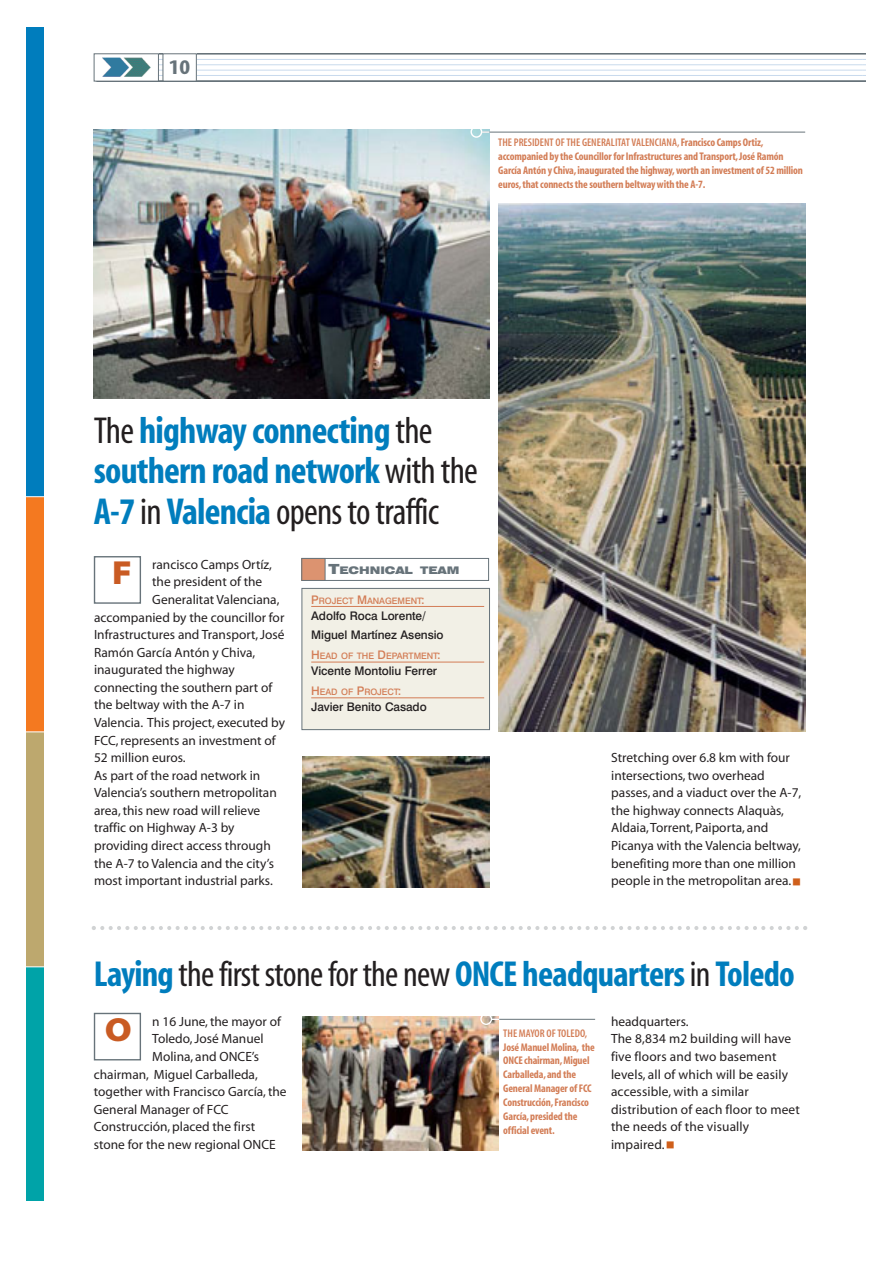
<style>
.page{position:relative;width:893px;height:1263px;background:#fff}
.page>*{position:absolute;margin:0;border:0;box-sizing:border-box;transform-origin:0 0}
.t1{font:37.65px/40.5px "Myriad MM 700 300";letter-spacing:-.02em;color:#007dbd}
.t2{font:37.65px "Myriad MM 400 300";letter-spacing:-.02em;color:#231f20}
.t3{font:36.3px "Myriad MM 700 300";letter-spacing:-.02em;color:#007dbd}
.t4{font:33.45px "Myriad MM 830 700";color:#c95b23}
.t5{font:20.85px "Myriad MM 700 300";color:#67737a;scale:1.2 1}
.t6{font:13.35px/17.5px "Myriad MM 400 600";color:#231f20}
.t7{font:500 11.85px/19.8px "Swiss 721 BT";letter-spacing:-.005em;color:#231f20}
.t8{font:11.1px/14px "Myriad MM 700 300";letter-spacing:-.015em;color:#d37d56}
.t9{font:11.1px "Myriad MM 565 300";color:#d37d56}
.t10{font:900 expanded 10.5px "Swiss 721 BT";color:#67737a}
.t11{font:500 8.85px "Swiss 721 BT";letter-spacing:-.01em;color:#d37d56}
.s1{font-family:"Myriad MM 700 300"}
.s2{font-family:"Myriad MM 400 300";color:#231f20}
.s3{font-family:"Myriad MM 700 300";color:#007dbd}
.s4{font-size:13.95px}
.s5{font-size:11.85px}
</style>
<div class="page">
<div style="left:27px;top:27px;width:17px;height:470px;background:#007dbd"></div>
<div style="left:27px;top:497px;width:17px;height:235px;background:#f47920"></div>
<div style="left:27px;top:732px;width:17px;height:235px;background:#bda86e"></div>
<div style="left:27px;top:967px;width:17px;height:233px;background:#00a3a8"></div>
<svg style="left:27px;top:496px;width:17px;height:1px"></svg>
<svg style="left:27px;top:732px;width:17px;height:1px"></svg>
<svg style="left:27px;top:967px;width:17px;height:1px"></svg>
<svg style="left:96px;top:53px;width:769px;height:29px"></svg>
<div style="left:163px;top:54px;width:33px;height:27px;background:#fff"></div>
<div style="left:302px;top:588px;width:187px;height:142px;background:#f2f0e6"></div>
<div style="left:301px;top:588px;width:189px;height:142px;border:1px solid #67737a"></div>
<div style="left:301px;top:558px;width:188px;height:23px;border:1px solid #67737a"></div>
<div style="left:302px;top:558px;width:23px;height:22px;background:#dc9370"></div>
<div style="left:301px;top:558px;width:24px;height:23px;border:1px solid #67737a"></div>
<hr style="left:311px;top:606px;width:173px;height:1px;background:#d37d56">
<hr style="left:311px;top:662px;width:173px;height:1px;background:#d37d56">
<hr style="left:311px;top:698px;width:173px;height:1px;background:#d37d56">
<div style="left:94px;top:556px;width:47px;height:48px;border:1px solid #67737a"></div>
<div style="left:94px;top:1013px;width:47px;height:47px;border:1px solid #67737a"></div>
<img style="left:498px;top:203px;width:307px;height:528px">
<img style="left:302px;top:757px;width:188px;height:130px">
<img style="left:302px;top:1016px;width:196px;height:134px">
<img style="left:94px;top:130px;width:395px;height:268px">
<hr style="left:492px;top:1019px;width:103px;height:1px;background:#67737a">
<svg style="left:480px;top:1016px;width:19px;height:9px"></svg>
<hr style="left:482px;top:132px;width:323px;height:1px;background:#67737a">
<svg style="left:470px;top:129px;width:19px;height:9px"></svg>
<svg style="left:92px;top:926px;width:715px;height:4px"></svg>
<h3 class="t5" style="left:169px;top:61px;width:19px">10</h3>
<p class="t9" style="left:498px;top:137px;width:267px">THE PRESIDENT OF THE GENERALITAT VALENCIANA,<span class="s1">Francisco Camps Ortiz,</span></p>
<p class="t8" style="left:498px;top:151px;width:306px">accompanied by the Councillor for Infrastructures and Transport, José Ramón<br>García Antón y Chiva, inaugurated the highway, worth an investment of 52 million euros, that connects the southern beltway with the A-7.</p>
<h1 class="t1" style="left:94px;top:415px;width:385px"><span class="s2">The</span> highway connecting <span class="s2">the </span>southern road network<span class="s2">with the</span></h1>
<h1 class="t2" style="left:94px;top:495px;width:347px"><span class="s3">A-7</span> in <span class="s3">Valencia</span> opens to traffic</h1>
<p class="t6" style="left:152px;top:557px;width:121px">rancisco Camps Ortíz,</p>
<p class="t6" style="left:152px;top:574px;width:112px">the president of the</p>
<p class="t6" style="left:152px;top:592px;width:129px">Generalitat Valenciana,</p>
<p class="t6" style="left:94px;top:609px;width:192px">accompanied by the councillor for</p>
<p class="t6" style="left:94px;top:627px;width:192px">Infrastructures and Transport, José</p>
<p class="t6" style="left:94px;top:644px;width:163px">Ramón García Antón y Chiva,</p>
<p class="t6" style="left:94px;top:662px;width:142px">inaugurated the highway</p>
<p class="t6" style="left:94px;top:680px;width:180px">connecting the southern part of</p>
<p class="t6" style="left:94px;top:697px;width:152px">the beltway with the A-7 in</p>
<p class="t6" style="left:94px;top:715px;width:192px">Valencia. This project, executed by</p>
<p class="t6" style="left:94px;top:732px;width:183px">FCC, represents an investment of</p>
<p class="t6" style="left:94px;top:750px;width:93px">52 million euros.</p>
<p class="t6" style="left:94px;top:767px;width:168px">As part of the road network in</p>
<p class="t6" style="left:94px;top:785px;width:184px">Valencia’s southern metropolitan</p>
<p class="t6" style="left:94px;top:803px;width:168px">area, this new road will relieve</p>
<p class="t6" style="left:94px;top:820px;width:142px">traffic on Highway A-3 by</p>
<p class="t6" style="left:94px;top:838px;width:178px">providing direct access through</p>
<p class="t6" style="left:94px;top:855px;width:181px">the A-7 to Valencia and the city’s</p>
<p class="t6" style="left:94px;top:873px;width:180px">most important industrial parks.</p>
<h3 class="t4" style="left:112px;top:559px;width:21px">F</h3>
<p class="t10" style="left:328px;top:566px;width:132px"><span class="s4">T</span>ECHNICAL TEAM</p>
<p class="t11" style="left:311px;top:597px;width:115px"><span class="s5">P</span>ROJECT <span class="s5">M</span>ANAGEMENT<span class="s5">:</span></p>
<p class="t7" style="left:311px;top:607px;width:134px">Adolfo Roca Lorente/<br>Miguel Martínez Asensio</p>
<p class="t11" style="left:311px;top:653px;width:131px"><span class="s5">H</span>EAD OF THE <span class="s5">D</span>EPARTMENT<span class="s5">:</span></p>
<p class="t7" style="left:311px;top:662px;width:127px">Vicente Montoliu Ferrer</p>
<p class="t11" style="left:311px;top:688px;width:92px"><span class="s5">H</span>EAD OF <span class="s5">P</span>ROJECT<span class="s5">:</span></p>
<p class="t7" style="left:311px;top:698px;width:117px">Javier Benito Casado</p>
<p class="t6" style="left:611px;top:750px;width:191px">Stretching over 6.8 km with four intersections, two overhead passes, and a viaduct over the A-7, the highway connects Alaquàs,<br>Aldaia,Torrent, Paiporta, and<br>Picanya with the Valencia beltway, benefiting more than one million people in the metropolitan area.</p>
<h2 class="t3" style="left:94px;top:963px;width:702px">Laying <span class="s2">the first stone for the new</span> ONCE headquarters<span class="s2">in</span> Toledo</h2>
<p class="t6" style="left:152px;top:1014px;width:130px">n 16 June, the mayor of</p>
<p class="t6" style="left:152px;top:1031px;width:113px">Toledo, José Manuel</p>
<p class="t6" style="left:152px;top:1049px;width:108px">Molina, and ONCE’s</p>
<p class="t6" style="left:94px;top:1066px;width:165px">chairman, Miguel Carballeda,</p>
<p class="t6" style="left:94px;top:1084px;width:194px">together with Francisco García, the</p>
<p class="t6" style="left:94px;top:1101px;width:136px">General Manager of FCC</p>
<p class="t6" style="left:94px;top:1119px;width:163px">Construcción, placed the first</p>
<p class="t6" style="left:94px;top:1137px;width:183px">stone for the new regional ONCE</p>
<h3 class="t4" style="left:105px;top:1015px;width:29px">O</h3>
<p class="t9" style="left:503px;top:1028px;width:85px">THE MAYOR OF TOLEDO,</p>
<p class="t8" style="left:503px;top:1041px;width:93px">José Manuel Molina, the<br>ONCE chairman, Miguel<br>Carballeda, and the<br>General Manager of FCC<br>Construcción, Francisco<br>García, presided the official event.</p>
<p class="t6" style="left:611px;top:1014px;width:190px">headquarters.<br>The 8,834 m2 building will have five floors and two basement levels, all of which will be easily accessible, with a similar distribution of each floor to meet the needs of the visually impaired.</p>
</div>
